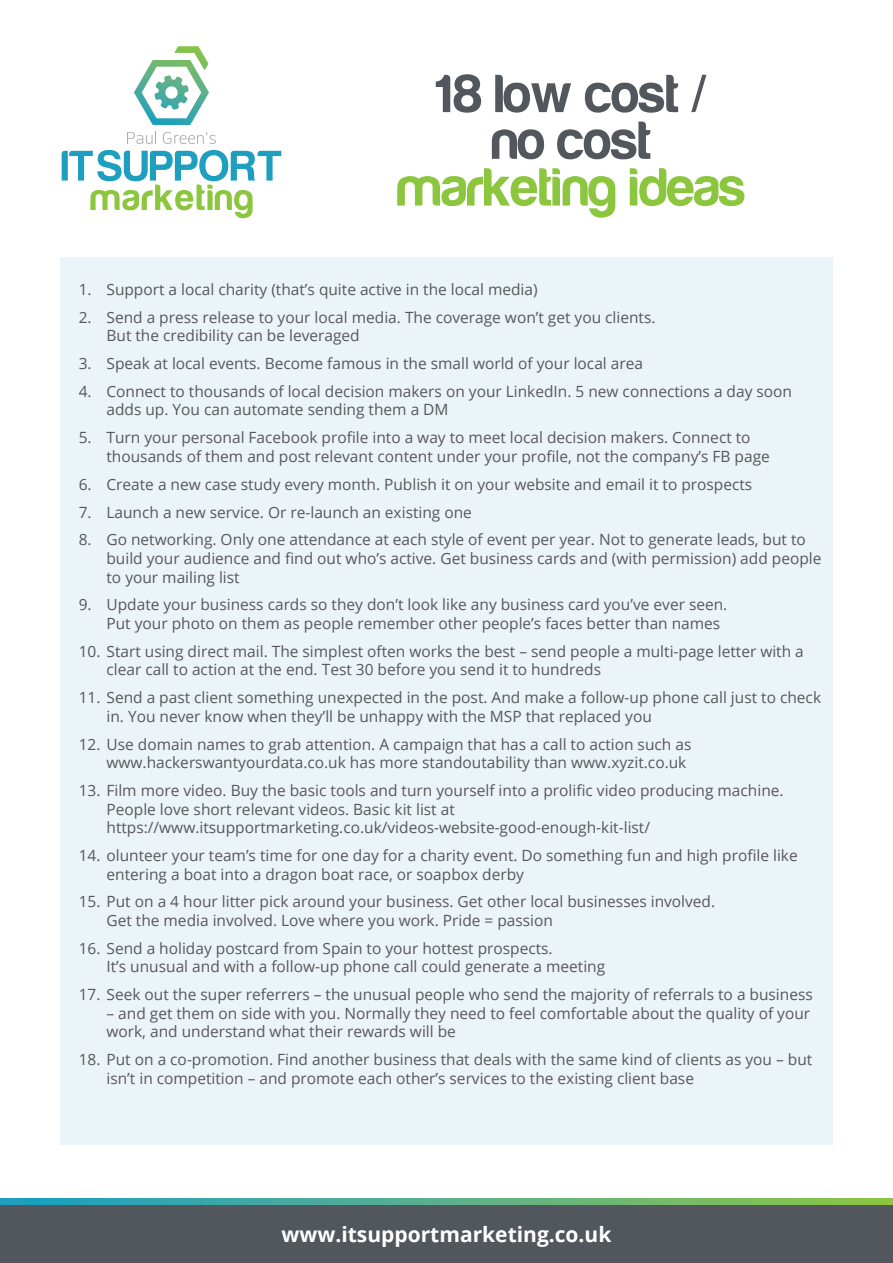
<style>
.page{position:relative;width:893px;height:1263px;background:#fff}
.page>*{position:absolute;margin:0;border:0;box-sizing:border-box;transform-origin:0 0}
.t1{font:55.5px/46.7px "Harabara";color:#52575d;text-align:center}
.t2{font:55.5px "Harabara";color:#8bc63e}
.t3{font:700 21px "Open Sans";color:#fff}
.t4{font:15.45px/18.6px "Open Sans";color:#57585a}
</style>
<div class="page">
<div style="left:60px;top:258px;width:773px;height:887px;background:#ebf4f8"></div>
<svg style="left:127px;top:131px;width:29px;height:13px"></svg>
<svg style="left:163px;top:132px;width:53px;height:12px"></svg>
<svg style="left:62px;top:150px;width:219px;height:68px"></svg>
<svg style="left:134px;top:46px;width:75px;height:79px"></svg>
<svg style="left:0;top:1199px;width:893px;height:6px;background:#57b087"></svg>
<div style="left:0;top:1205px;width:893px;height:58px;background:#52575d"></div>
<h1 class="t1" style="left:436px;top:71px;width:273px">18 low cost / no cost</h1>
<h1 class="t2" style="left:397px;top:158px;width:350px">marketing ideas</h1>
<p class="t4" style="left:79px;top:279px;width:461px">1. Support a local charity (that’s quite active in the local media)</p>
<p class="t4" style="left:107px;top:307px;width:551px;text-indent:-28px">2. Send a press release to your local media. The coverage won’t get you clients.<br>But the credibility can be leveraged</p>
<p class="t4" style="left:79px;top:354px;width:566px">3. Speak at local events. Become famous in the small world of your local area</p>
<p class="t4" style="left:107px;top:382px;width:687px;text-indent:-28px">4. Connect to thousands of local decision makers on your LinkedIn. 5 new connections a day soon adds up. You can automate sending them a DM</p>
<p class="t4" style="left:107px;top:428px;width:665px;text-indent:-28px">5. Turn your personal Facebook profile into a way to meet local decision makers. Connect to thousands of them and post relevant content under your profile, not the company’s FB page</p>
<p class="t4" style="left:79px;top:474px;width:675px">6. Create a new case study every month. Publish it on your website and email it to prospects</p>
<p class="t4" style="left:79px;top:502px;width:395px">7. Launch a new service. Or re-launch an existing one</p>
<p class="t4" style="left:107px;top:530px;width:716px;text-indent:-28px">8. Go networking. Only one attendance at each style of event per year. Not to generate leads, but to build your audience and find out who’s active. Get business cards and (with permission) add people to your mailing list</p>
<p class="t4" style="left:107px;top:595px;width:622px;text-indent:-28px">9. Update your business cards so they don’t look like any business card you’ve ever seen.<br>Put your photo on them as people remember other people’s faces better than names</p>
<p class="t4" style="left:107px;top:641px;width:699px;text-indent:-28px">10. Start using direct mail. The simplest often works the best – send people a multi-page letter with a clear call to action at the end. Test 30 before you send it to hundreds</p>
<p class="t4" style="left:107px;top:688px;width:716px;text-indent:-28px">11. Send a past client something unexpected in the post. And make a follow-up phone call just to check in. You never know when they’ll be unhappy with the MSP that replaced you</p>
<p class="t4" style="left:107px;top:734px;width:586px;text-indent:-28px">12. Use domain names to grab attention. A campaign that has a call to action such as www.hackerswantyourdata.co.uk has more standoutability than www.xyzit.co.uk</p>
<p class="t4" style="left:107px;top:781px;width:679px;text-indent:-28px">13. Film more video. Buy the basic tools and turn yourself into a prolific video producing machine.<br>People love short relevant videos. Basic kit list at https://www.itsupportmarketing.co.uk/videos-website-good-enough-kit-list/</p>
<p class="t4" style="left:107px;top:846px;width:693px;text-indent:-28px">14. olunteer your team’s time for one day for a charity event. Do something fun and high profile like entering a boat into a dragon boat race, or soapbox derby</p>
<p class="t4" style="left:107px;top:892px;width:610px;text-indent:-28px">15. Put on a 4 hour litter pick around your business. Get other local businesses involved.<br>Get the media involved. Love where you work. Pride = passion</p>
<p class="t4" style="left:107px;top:938px;width:500px;text-indent:-28px">16. Send a holiday postcard from Spain to your hottest prospects.<br>It’s unusual and with a follow-up phone call could generate a meeting</p>
<p class="t4" style="left:79px;top:985px;width:736px">17. Seek out the super referrers – the unusual people who send the majority of referrals to a business</p>
<p class="t4" style="left:107px;top:1003px;width:705px">– and get them on side with you. Normally they need to feel comfortable about the quality of your work, and understand what their rewards will be</p>
<p class="t4" style="left:107px;top:1050px;width:707px;text-indent:-28px">18. Put on a co-promotion. Find another business that deals with the same kind of clients as you – but isn’t in competition – and promote each other’s services to the existing client base</p>
<h2 class="t3" style="left:281px;top:1219px;width:331px">www.itsupportmarketing.co.uk</h2>
</div>
